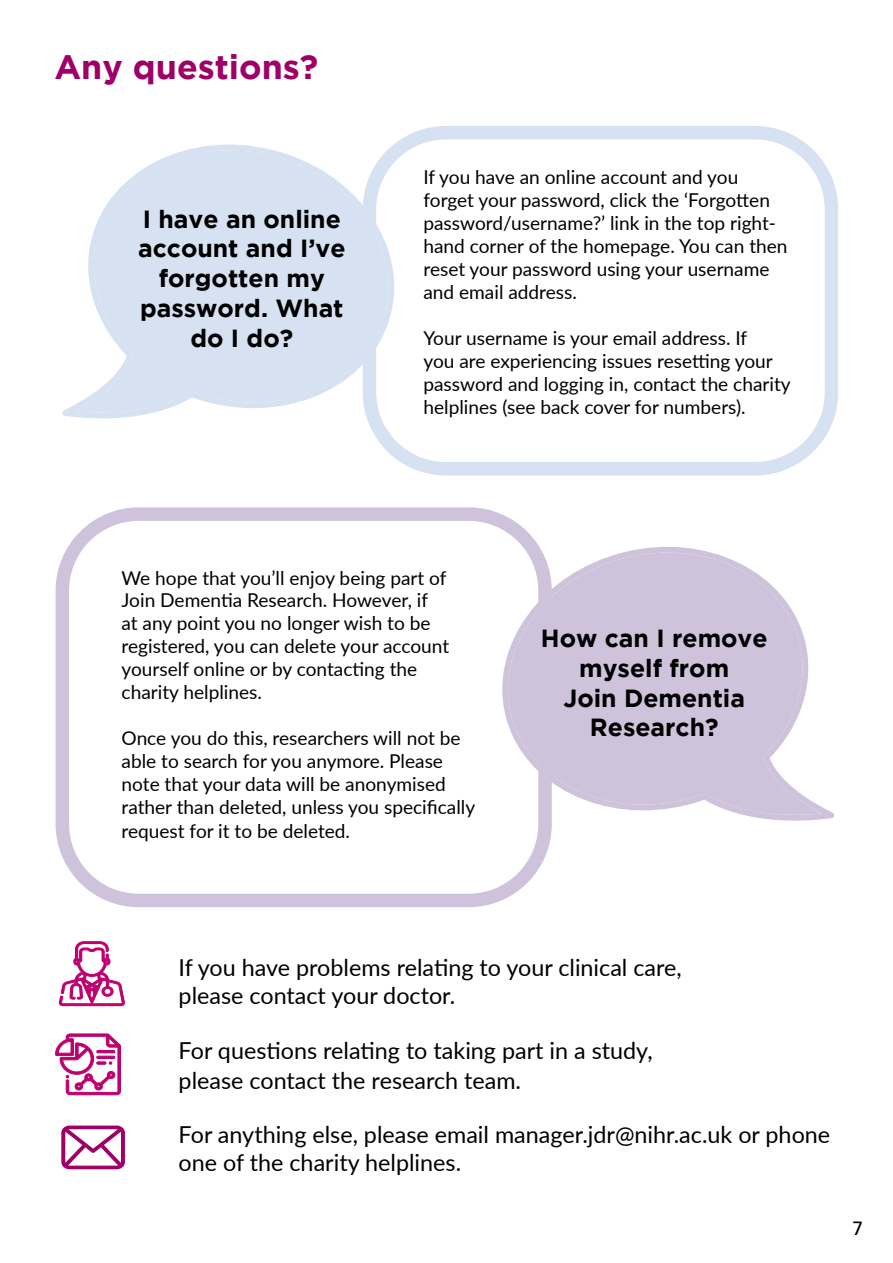
<style>
.page{position:relative;width:893px;height:1263px;background:#fff}
.page>*{position:absolute;margin:0;border:0;box-sizing:border-box;transform-origin:0 0}
.t1{font:700 33.9px "Gotham";color:#9e0068}
.t2{font:700 24.75px/29.7px "Gotham";color:#000;text-align:center}
.t3{font:23.4px/28px "Lato";color:#000}
.t4{font:19.05px/23px "Lato";color:#000}
.t5{font:19.05px "Frutiger LT";color:#000}
</style>
<div class="page">
<svg style="left:502px;top:532px;width:332px;height:289px;fill:#cec3db"></svg>
<div style="left:56px;top:507px;width:496px;height:400px;border:13px solid #cec3db;border-radius:76px"></div>
<div style="left:363px;top:126px;width:475px;height:349px;border:13px solid #d6e1f1;border-radius:76px"></div>
<svg style="left:61px;top:1125px;width:64px;height:44px"></svg>
<svg style="left:58px;top:941px;width:67px;height:66px"></svg>
<svg style="left:62px;top:133px;width:346px;height:295px;fill:#d6e1f1"></svg>
<svg style="left:55px;top:1033px;width:66px;height:62px"></svg>
<div style="left:96px;top:1056px;width:19px;height:3px;border:1px solid #bf0070"></div>
<h1 class="t1" style="left:54px;top:47px;width:265px">Any questions?</h1>
<p class="t2" style="left:138px;top:203px;width:209px">I have an online account and I’ve forgotten my password. What do I do?</p>
<p class="t4" style="left:423px;top:165px;width:366px">If you have an online account and you forget your password, click the ‘Forgotten password/username?’ link in the top right&shy;hand corner of the homepage. You can then reset your password using your username and email address.</p>
<p class="t4" style="left:423px;top:326px;width:369px">Your username is your email address. If<br>you are experiencing issues resetting your password and logging in, contact the charity helplines (see back cover for numbers).</p>
<p class="t4" style="left:122px;top:565px;width:329px">We hope that you’ll enjoy being part of Join Dementia Research. However, if<br>at any point you no longer wish to be registered, you can delete your account yourself online or by contacting the charity helplines.</p>
<p class="t4" style="left:122px;top:725px;width:355px">Once you do this, researchers will not be able to search for you anymore. Please note that your data will be anonymised rather than deleted, unless you specifically request for it to be deleted.</p>
<p class="t2" style="left:541px;top:623px;width:228px">How can I remove myself from<br>Join Dementia<br>Research?</p>
<p class="t3" style="left:179px;top:952px;width:505px">If you have problems relating to your clinical care, please contact your doctor.</p>
<p class="t3" style="left:179px;top:1034px;width:476px;line-height:30.6px">For questions relating to taking part in a study, please contact the research team.</p>
<p class="t3" style="left:179px;top:1119px;width:653px">For anything else, please email manager.jdr@nihr.ac.uk or phone one of the charity helplines.</p>
<p class="t5" style="left:852px;top:1217px;width:12px">7</p>
</div>
